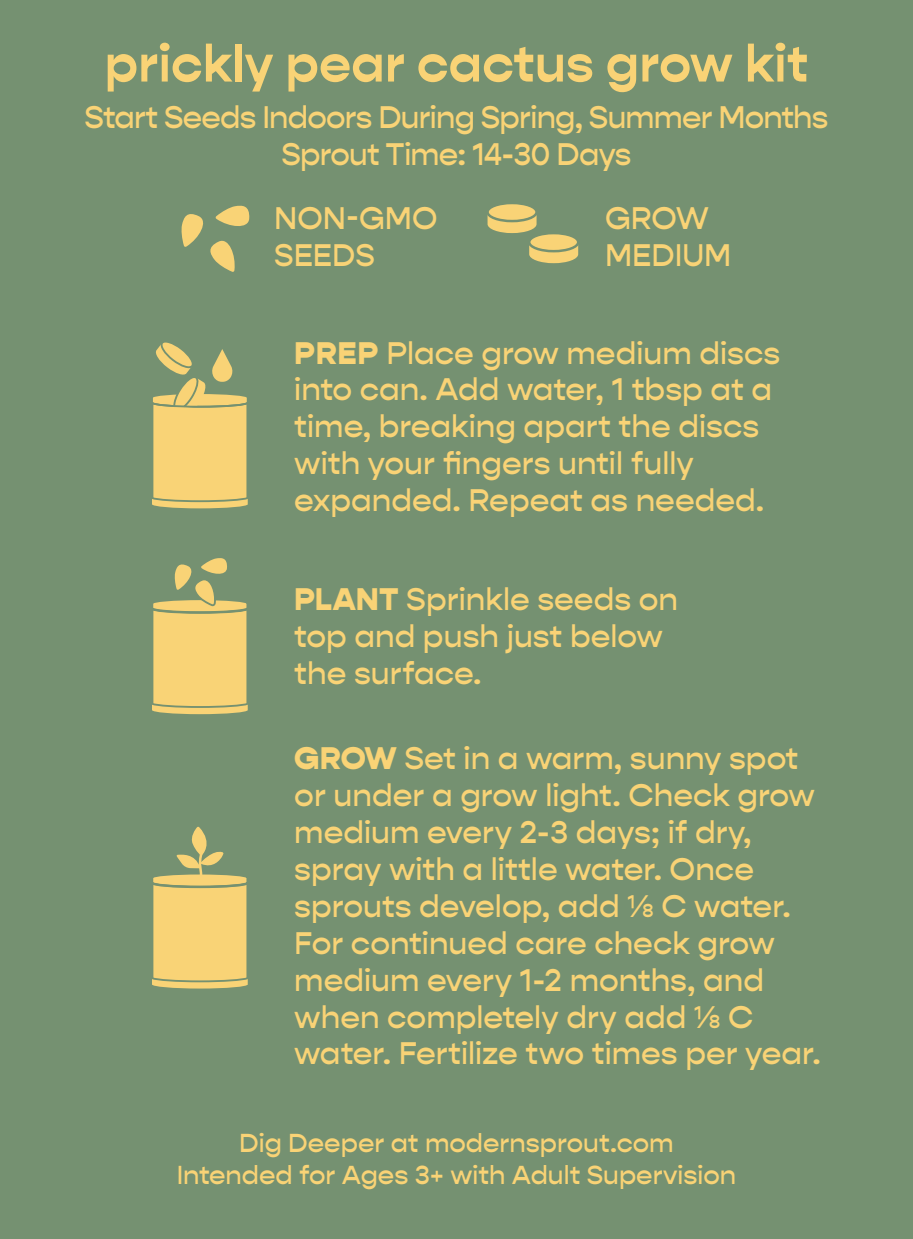
<style>
.page{position:relative;width:913px;height:1239px;background:#fff}
.page>*{position:absolute;margin:0;border:0;box-sizing:border-box;transform-origin:0 0}
.t1{font:700 52.75px "Gopher";letter-spacing:.005em;color:#f9d376}
.t2{font:500 31.5px/37px "Gopher";color:#f9d376}
.t3{font:500 31.5px/37px "Gopher";letter-spacing:-.025em;color:#f9d376;text-align:center}
.t4{font:500 26.25px/31.5px "Gopher";color:#f9d376;text-align:center}
.s1{font-weight:900}
</style>
<div class="page">
<div style="left:0;top:0;width:912px;height:1239px;background:#759171"></div>
<svg style="left:181px;top:205px;width:69px;height:67px"></svg>
<svg style="left:487px;top:215px;width:49px;height:18px"></svg>
<div style="left:487px;top:203px;width:49px;height:18px;background:#f9d376;border-radius:50%"></div>
<div style="left:486px;top:202px;width:51px;height:20px;border:2px solid #759171;border-radius:50%"></div>
<svg style="left:529px;top:246px;width:49px;height:17px"></svg>
<div style="left:529px;top:233px;width:49px;height:18px;background:#f9d376;border-radius:50%"></div>
<div style="left:527px;top:232px;width:52px;height:20px;border:2px solid #759171;border-radius:50%"></div>
<svg style="left:152px;top:558px;width:96px;height:156px"></svg>
<svg style="left:152px;top:342px;width:96px;height:166px"></svg>
<svg style="left:152px;top:826px;width:96px;height:162px"></svg>
<h1 class="t1" style="left:105px;top:32px;width:705px">prickly pear cactus grow kit</h1>
<p class="t3" style="left:84px;top:99px;width:745px">Start Seeds Indoors During Spring, Summer Months<br>Sprout Time: 14-30 Days</p>
<p class="t2" style="left:274px;top:201px;width:165px">NON-GMO<br>SEEDS</p>
<p class="t2" style="left:604px;top:201px;width:128px">GROW<br>MEDIUM</p>
<p class="t2" style="left:294px;top:335px;width:487px"><span class="s1">PREP</span> Place grow medium discs into can. Add water, 1 tbsp at a time, breaking apart the discs with your fingers until fully expanded. Repeat as needed.</p>
<p class="t2" style="left:294px;top:581px;width:385px"><span class="s1">PLANT</span> Sprinkle seeds on top and push just below the surface.</p>
<p class="t2" style="left:294px;top:740px;width:527px"><span class="s1">GROW</span> Set in a warm, sunny spot or under a grow light. Check grow medium every 2-3 days; if dry, spray with a little water. Once sprouts develop, add ⅛ C water.<br>For continued care check grow medium every 1-2 months, and when completely dry add ⅛ C water. Fertilize two times per year.</p>
<p class="t4" style="left:177px;top:1127px;width:560px">Dig Deeper at modernsprout.com<br>Intended for Ages 3+ with Adult Supervision</p>
</div>
